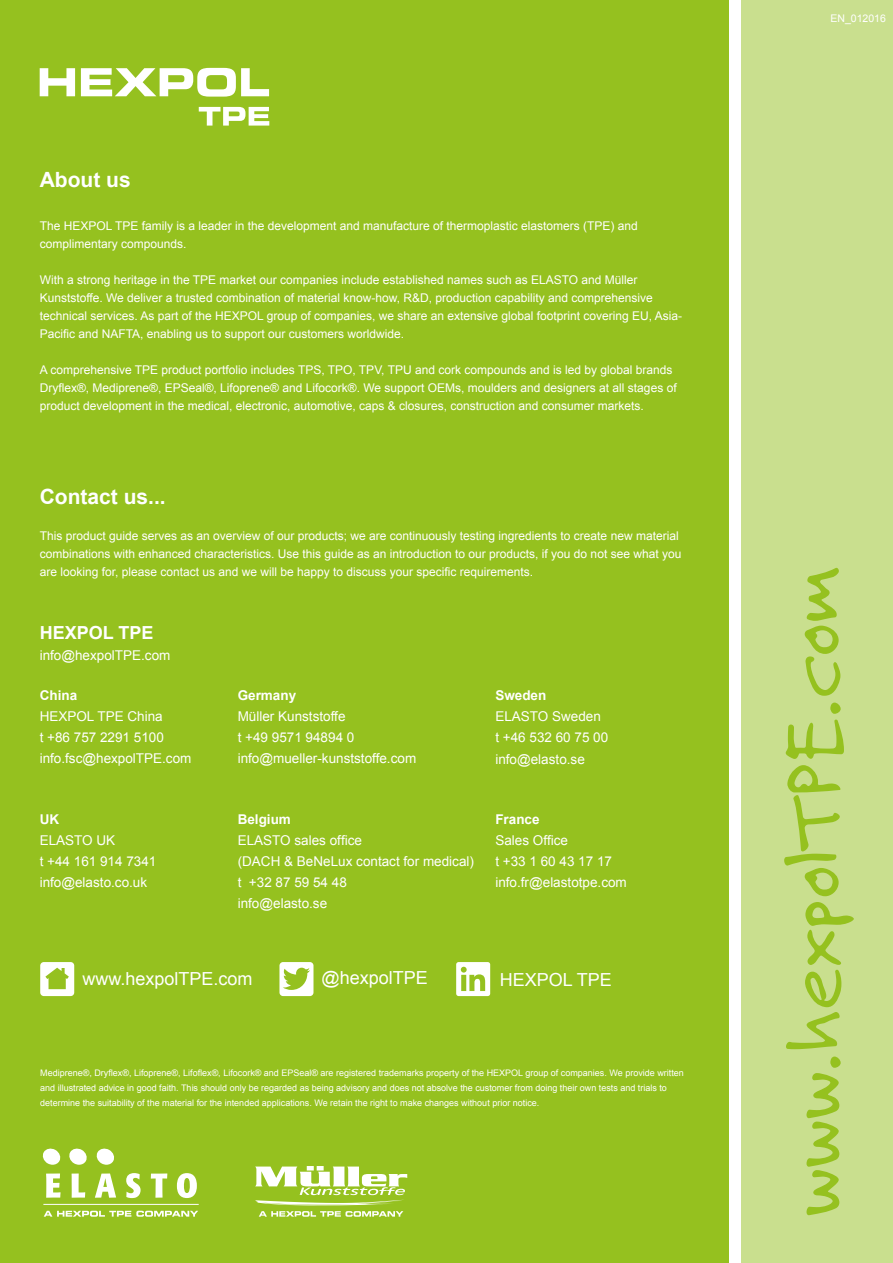
<style>
.page{position:relative;width:893px;height:1263px;background:#95c11f}
.page>*{position:absolute;margin:0;border:0;box-sizing:border-box;transform-origin:0 0}
.t1{font:82.5px "Felt Tip Roman";color:#95c11f}
.t2{font:700 21px "Arial";color:#fff}
.t3{font:18px "Arial";color:#fff}
.t4{font:700 18px "Arial";color:#fff}
.t5{font:13.5px/21px "Arial";color:#fff}
.t6{font:700 13.5px "Arial";color:#fff}
.t7{font:12px/18px "Arial";color:#fff}
.t8{font:10.5px "Arial";color:#fff}
.t9{font:9px/15px "Arial";color:#fff}
</style>
<div class="page">
<div style="left:741px;top:0;width:152px;height:1263px;background:#c9df8e"></div>
<div style="left:730px;top:0;width:11px;height:1263px;background:#fff"></div>
<svg style="left:40px;top:68px;width:35px;height:28px"></svg>
<svg style="left:81px;top:68px;width:188px;height:29px"></svg>
<svg style="left:199px;top:107px;width:70px;height:19px"></svg>
<svg style="left:42px;top:1148px;width:19px;height:17px"></svg>
<svg style="left:69px;top:1148px;width:18px;height:17px"></svg>
<svg style="left:96px;top:1148px;width:18px;height:17px"></svg>
<svg style="left:46px;top:1173px;width:15px;height:25px"></svg>
<svg style="left:72px;top:1173px;width:13px;height:25px"></svg>
<svg style="left:95px;top:1173px;width:21px;height:25px"></svg>
<svg style="left:126px;top:1173px;width:15px;height:25px"></svg>
<svg style="left:151px;top:1173px;width:16px;height:25px"></svg>
<svg style="left:177px;top:1173px;width:20px;height:25px"></svg>
<hr style="left:43px;top:1204px;width:156px;height:1px;background:#fff">
<svg style="left:44px;top:1211px;width:154px;height:6px"></svg>
<svg style="left:255px;top:1166px;width:152px;height:39px"></svg>
<svg style="left:259px;top:1211px;width:144px;height:6px"></svg>
<div style="left:40px;top:962px;width:34px;height:34px;background:#fff;border-radius:4px"></div>
<svg style="left:45px;top:968px;width:24px;height:21px"></svg>
<div style="left:279px;top:962px;width:34px;height:34px;background:#fff;border-radius:4px"></div>
<svg style="left:283px;top:968px;width:27px;height:22px"></svg>
<svg style="left:456px;top:962px;width:34px;height:34px"></svg>
<h2 class="t2" style="left:40px;top:165px;width:92px">About us</h2>
<p class="t7" style="left:40px;top:217px;width:600px">The HEXPOL TPE family is a leader in the development and manufacture of thermoplastic elastomers (TPE) and complimentary compounds.</p>
<p class="t7" style="left:40px;top:271px;width:644px">With a strong heritage in the TPE market our companies include established names such as ELASTO and Müller Kunststoffe. We deliver a trusted combination of material know-how, R&amp;D, production capability and comprehensive technical services. As part of the HEXPOL group of companies, we share an extensive global footprint covering EU, Asia-Pacific and NAFTA, enabling us to support our customers worldwide.</p>
<p class="t7" style="left:40px;top:361px;width:638px">A comprehensive TPE product portfolio includes TPS, TPO, TPV, TPU and cork compounds and is led by global brands<br>Dryflex®, Mediprene®, EPSeal®, Lifoprene® and Lifocork®. We support OEMs, moulders and designers at all stages of product development in the medical, electronic, automotive, caps &amp; closures, construction and consumer markets.</p>
<h2 class="t2" style="left:40px;top:482px;width:128px">Contact us...</h2>
<p class="t7" style="left:40px;top:526px;width:643px">This product guide serves as an overview of our products; we are continuously testing ingredients to create new material combinations with enhanced characteristics. Use this guide as an introduction to our products, if you do not see what you are looking for, please contact us and we will be happy to discuss your specific requirements.</p>
<h3 class="t4" style="left:40px;top:621px;width:115px">HEXPOL TPE</h3>
<p class="t5" style="left:40px;top:645px;width:132px">info@hexpolTPE.com</p>
<p class="t6" style="left:40px;top:687px;width:39px">China</p>
<p class="t5" style="left:40px;top:706px;width:153px">HEXPOL TPE China<br>t +86 757 2291 5100 info.fsc@hexpolTPE.com</p>
<p class="t6" style="left:40px;top:810px;width:21px">UK</p>
<p class="t5" style="left:40px;top:830px;width:118px">ELASTO UK<br>t +44 161 914 7341 info@elasto.co.uk</p>
<p class="t6" style="left:238px;top:687px;width:60px">Germany</p>
<p class="t5" style="left:238px;top:706px;width:180px">Müller Kunststoffe<br>t +49 9571 94894 0 info@mueller-kunststoffe.com</p>
<p class="t6" style="left:238px;top:810px;width:55px">Belgium</p>
<p class="t5" style="left:238px;top:830px;width:238px">ELASTO sales office<br>(DACH &amp; BeNeLux contact for medical) t +32 87 59 54 48<br>info@elasto.se</p>
<p class="t6" style="left:495px;top:687px;width:53px">Sweden</p>
<p class="t5" style="left:495px;top:706px;width:114px">ELASTO Sweden<br>t +46 532 60 75 00 info@elasto.se</p>
<p class="t6" style="left:495px;top:810px;width:46px">France</p>
<p class="t5" style="left:495px;top:830px;width:133px">Sales Office<br>t +33 1 60 43 17 17 info.fr@elastotpe.com</p>
<h3 class="t3" style="left:83px;top:967px;width:172px">www.hexpolTPE.com</h3>
<h3 class="t3" style="left:322px;top:966px;width:108px">@hexpolTPE</h3>
<h3 class="t3" style="left:500px;top:968px;width:114px">HEXPOL TPE</h3>
<p class="t9" style="left:40px;top:1065px;width:645px">Mediprene®, Dryflex®, Lifoprene®, Lifoflex®, Lifocork® and EPSeal® are registered trademarks property of the HEXPOL group of companies. We provide written and illustrated advice in good faith. This should only be regarded as being advisory and does not absolve the customer from doing their own tests and trials to determine the suitability of the material for the intended applications. We retain the right to make changes without prior notice.</p>
<p class="t8" style="left:830px;top:11px;width:57px">EN_012016</p>
<h1 class="t1" style="left:760px;top:1217px;width:650px;rotate:-90deg">www.hexpolTPE.com</h1>
</div>
